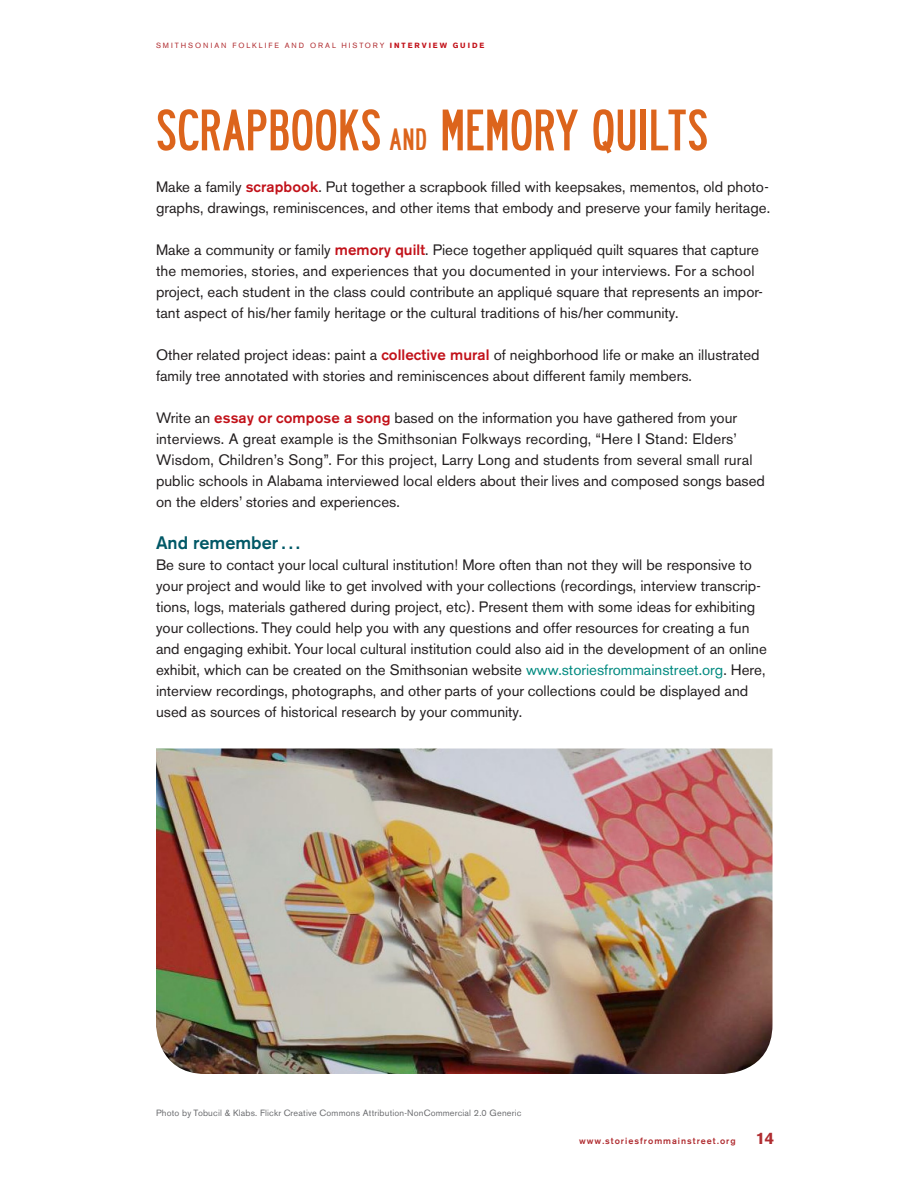
<style>
.page{position:relative;width:918px;height:1188px;background:#fff}
.page>*{position:absolute;margin:0;border:0;box-sizing:border-box;transform-origin:0 0}
.Head_A_18{font:51px "Roadway";letter-spacing:.01em;color:#dc641c}
.Head_C{font:500 18px "Akzidenz Grotesk BQ";color:#005866}
.Text_A{font:15px/21px "Akzidenz Grotesk BQ";color:#231f20}
.Photo_Cap{font:9px "Akzidenz Grotesk BQ";letter-spacing:.02em;color:#6c6d70}
.t1{font:500 9px "Akzidenz Grotesk BQ";letter-spacing:.11em;color:#b02d31}
.t2{font:7.5px "Akzidenz Grotesk BQ";letter-spacing:.26em;color:#b02d31}
.s1{font-weight:700;color:#c2121a}
.s2{font-size:27px}
.s3{font-weight:500;color:#c2121a}
.s4{color:#008a80}
.s5{font-weight:700;font-size:16.5px}
</style>
<div class="page">
<img style="left:156px;top:748px;width:616px;height:326px">
<p class="t2" style="left:156px;top:41px;width:330px">SMITHSONIAN FOLKLIFE AND ORAL HISTORY <span class="s1">INTERVIEW GUIDE</span></p>
<p class="Head_A_18" style="left:156px;top:96px;width:554px">SCRAPBOOKS <span class="s2">AND</span> MEMORY QUILTS</p>
<p class="Text_A" style="left:156px;top:177px;width:616px">Make a family <span class="s3">scrapbook</span>. Put together a scrapbook filled with keepsakes, mementos, old photo&shy;graphs, drawings, reminiscences, and other items that embody and preserve your family heritage.</p>
<p class="Text_A" style="left:156px;top:240px;width:608px">Make a community or family <span class="s3">memory quilt</span>. Piece together appliquéd quilt squares that capture the memories, stories, and experiences that you documented in your interviews. For a school project, each student in the class could contribute an appliqué square that represents an impor&shy;tant aspect of his/her family heritage or the cultural traditions of his/her community.</p>
<p class="Text_A" style="left:156px;top:345px;width:605px">Other related project ideas: paint a <span class="s3">collective mural</span> of neighborhood life or make an illustrated family tree annotated with stories and reminiscences about different family members.</p>
<p class="Text_A" style="left:156px;top:408px;width:611px">Write an <span class="s3">essay or compose a song</span> based on the information you have gathered from your interviews. A great example is the Smithsonian Folkways recording, “Here I Stand: Elders’ Wisdom, Children’s Song”. For this project, Larry Long and students from several small rural public schools in Alabama interviewed local elders about their lives and composed songs based on the elders’ stories and experiences.</p>
<p class="Head_C" style="left:156px;top:532px;width:145px">And remember . . .</p>
<p class="Text_A" style="left:156px;top:555px;width:612px">Be sure to contact your local cultural institution! More often than not they will be responsive to your project and would like to get involved with your collections (recordings, interview transcrip&shy;tions, logs, materials gathered during project, etc). Present them with some ideas for exhibiting your collections. They could help you with any questions and offer resources for creating a fun and engaging exhibit. Your local cultural institution could also aid in the development of an online exhibit, which can be created on the Smithsonian website <span class="s4">www.storiesfrommainstreet.org</span>. Here, interview recordings, photographs, and other parts of your collections could be displayed and used as sources of historical research by your community.</p>
<p class="Photo_Cap" style="left:156px;top:1107px;width:367px">Photo by Tobucil &amp; Klabs. Flickr Creative Commons Attribution-NonCommercial 2.0 Generic</p>
<p class="t1" style="left:579px;top:1135px;width:196px">www.storiesfrommainstreet.org <span class="s5">14</span></p>
</div>
